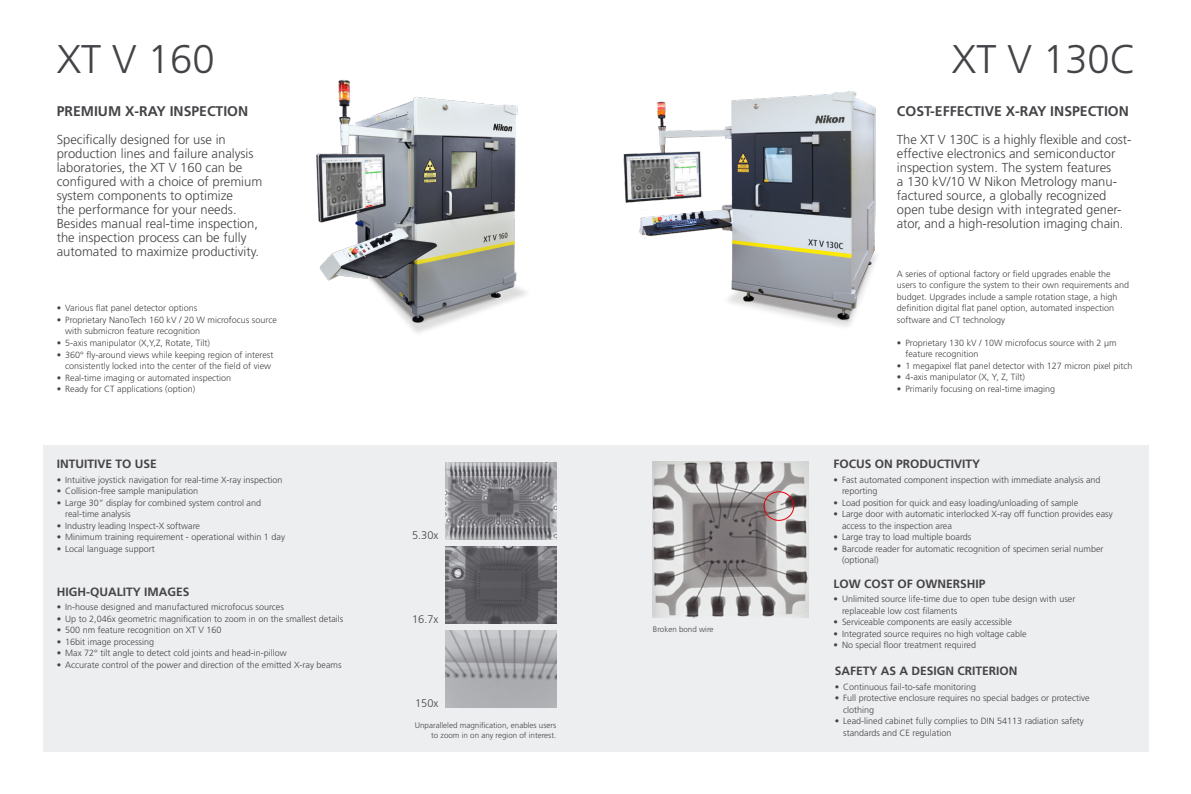
<style>
.page{position:relative;width:1191px;height:794px;background:#fff}
.page>*{position:absolute;margin:0;border:0;box-sizing:border-box;transform-origin:0 0}
.t1{font:300 40px "Frutiger LT Std";color:#454347}
.t2{font:700 14px "Frutiger LT Std";color:#454347}
.t3{font:300 13px/14px "Frutiger LT Std";color:#454347}
.t4{font:700 12px "Frutiger LT Std";color:#454347}
.t5{font:300 11px "Frutiger LT Std";color:#454347}
.t6{font:300 9px/11.5px "Frutiger LT Std";color:#454347}
.t7{font:300 8px/10px "Frutiger LT Std";color:#454347;text-align:right}
</style>
<div class="page">
<div style="left:43px;top:445px;width:1105px;height:307px;background:#edeeef"></div>
<img style="left:445px;top:463px;width:111px;height:76px">
<img style="left:445px;top:546px;width:111px;height:77px">
<img style="left:445px;top:630px;width:111px;height:77px">
<img style="left:652px;top:461px;width:156px;height:157px">
<div style="left:763px;top:491px;width:31px;height:30px;border:1px solid #e60005;border-radius:50%"></div>
<img style="left:623px;top:91px;width:254px;height:236px">
<img style="left:316px;top:80px;width:211px;height:253px">
<h1 class="t1" style="left:57px;top:36px;width:159px">XT V 160</h1>
<h1 class="t1" style="left:952px;top:36px;width:186px">XT V 130C</h1>
<h2 class="t2" style="left:57px;top:103px;width:193px">PREMIUM X-RAY INSPECTION</h2>
<p class="t3" style="left:57px;top:133px;width:207px">Specifically designed for use in production lines and failure analysis laboratories, the XT V 160 can be configured with a choice of premium system components to optimize<br>the performance for your needs.<br>Besides manual real-time inspection, the inspection process can be fully automated to maximize productivity.</p>
<p class="t6" style="left:57px;top:303px;width:142px">• Various flat panel detector options</p>
<p class="t6" style="left:65px;top:314px;width:213px;text-indent:-9px">• Proprietary NanoTech 160 kV / 20 W microfocus source with submicron feature recognition</p>
<p class="t6" style="left:57px;top:337px;width:155px">• 5-axis manipulator (X,Y,Z, Rotate, Tilt)</p>
<p class="t6" style="left:57px;top:349px;width:218px;text-align:right">• 360° fly-around views while keeping region of interest consistently locked into the center of the field of view</p>
<p class="t6" style="left:57px;top:372px;width:176px">• Real-time imaging or automated inspection</p>
<p class="t6" style="left:57px;top:383px;width:140px">• Ready for CT applications (option)</p>
<h3 class="t4" style="left:57px;top:457px;width:102px">INTUITIVE TO USE</h3>
<p class="t6" style="left:57px;top:474px;width:227px">• Intuitive joystick navigation for real-time X-ray inspection</p>
<p class="t6" style="left:57px;top:485px;width:143px">• Collision-free sample manipulation</p>
<p class="t6" style="left:65px;top:497px;width:197px;text-indent:-9px">• Large 30” display for combined system control and real-time analysis</p>
<p class="t6" style="left:57px;top:520px;width:145px">• Industry leading Inspect-X software</p>
<p class="t6" style="left:57px;top:531px;width:230px">• Minimum training requirement - operational within 1 day</p>
<p class="t6" style="left:57px;top:543px;width:100px">• Local language support</p>
<h3 class="t4" style="left:57px;top:585px;width:134px">HIGH-QUALITY IMAGES</h3>
<p class="t6" style="left:57px;top:601px;width:229px">• In-house designed and manufactured microfocus sources</p>
<p class="t6" style="left:57px;top:613px;width:288px">• Up to 2,046x geometric magnification to zoom in on the smallest details</p>
<p class="t6" style="left:57px;top:624px;width:166px">• 500 nm feature recognition on XT V 160</p>
<p class="t6" style="left:57px;top:636px;width:99px">• 16bit image processing</p>
<p class="t6" style="left:57px;top:647px;width:232px">• Max 72° tilt angle to detect cold joints and head-in-pillow</p>
<p class="t6" style="left:57px;top:659px;width:286px">• Accurate control of the power and direction of the emitted X-ray beams</p>
<p class="t5" style="left:412px;top:529px;width:28px">5.30x</p>
<p class="t5" style="left:412px;top:612px;width:28px">16.7x</p>
<p class="t5" style="left:415px;top:697px;width:25px">150x</p>
<p class="t7" style="left:415px;top:720px;width:143px">Unparalleled magnification, enables users to zoom in on any region of interest.</p>
<p class="t7" style="left:653px;top:624px;width:62px">Broken bond wire</p>
<h2 class="t2" style="left:897px;top:103px;width:233px">COST-EFFECTIVE X-RAY INSPECTION</h2>
<p class="t3" style="left:897px;top:133px;width:236px">The XT V 130C is a highly flexible and cost&shy;effective electronics and semiconductor inspection system. The system features<br>a 130 kV/10 W Nikon Metrology manu&shy;factured source, a globally recognized open tube design with integrated gener&shy;ator, and a high-resolution imaging chain.</p>
<p class="t6" style="left:897px;top:268px;width:234px">A series of optional factory or field upgrades enable the users to configure the system to their own requirements and budget. Upgrades include a sample rotation stage, a high definition digital flat panel option, automated inspection software and CT technology</p>
<p class="t6" style="left:905px;top:337px;width:213px;text-indent:-9px">• Proprietary 130 kV / 10W microfocus source with 2 μm feature recognition</p>
<p class="t6" style="left:897px;top:360px;width:237px">• 1 megapixel flat panel detector with 127 micron pixel pitch</p>
<p class="t6" style="left:897px;top:371px;width:130px">• 4-axis manipulator (X, Y, Z, Tilt)</p>
<p class="t6" style="left:897px;top:383px;width:160px">• Primarily focusing on real-time imaging</p>
<h3 class="t4" style="left:833px;top:457px;width:148px">FOCUS ON PRODUCTIVITY</h3>
<p class="t6" style="left:842px;top:474px;width:260px;text-indent:-9px">• Fast automated component inspection with immediate analysis and reporting</p>
<p class="t6" style="left:833px;top:497px;width:246px">• Load position for quick and easy loading/unloading of sample</p>
<p class="t6" style="left:842px;top:508px;width:272px;text-indent:-9px">• Large door with automatic interlocked X-ray off function provides easy access to the inspection area</p>
<p class="t6" style="left:833px;top:531px;width:139px">• Large tray to load multiple boards</p>
<p class="t6" style="left:842px;top:543px;width:263px;text-indent:-9px">• Barcode reader for automatic recognition of specimen serial number (optional)</p>
<h3 class="t4" style="left:833px;top:577px;width:154px">LOW COST OF OWNERSHIP</h3>
<p class="t6" style="left:842px;top:593px;width:235px;text-indent:-9px">• Unlimited source life-time due to open tube design with user replaceable low cost filaments</p>
<p class="t6" style="left:833px;top:616px;width:180px">• Serviceable components are easily accessible</p>
<p class="t6" style="left:833px;top:628px;width:195px">• Integrated source requires no high voltage cable</p>
<p class="t6" style="left:833px;top:639px;width:144px">• No special floor treatment required</p>
<h3 class="t4" style="left:834px;top:664px;width:184px">SAFETY AS A DESIGN CRITERION</h3>
<p class="t6" style="left:834px;top:681px;width:143px">• Continuous fail-to-safe monitoring</p>
<p class="t6" style="left:843px;top:692px;width:248px;text-indent:-9px">• Full protective enclosure requires no special badges or protective clothing</p>
<p class="t6" style="left:843px;top:715px;width:242px;text-indent:-9px">• Lead-lined cabinet fully complies to DIN 54113 radiation safety standards and CE regulation</p>
</div>
